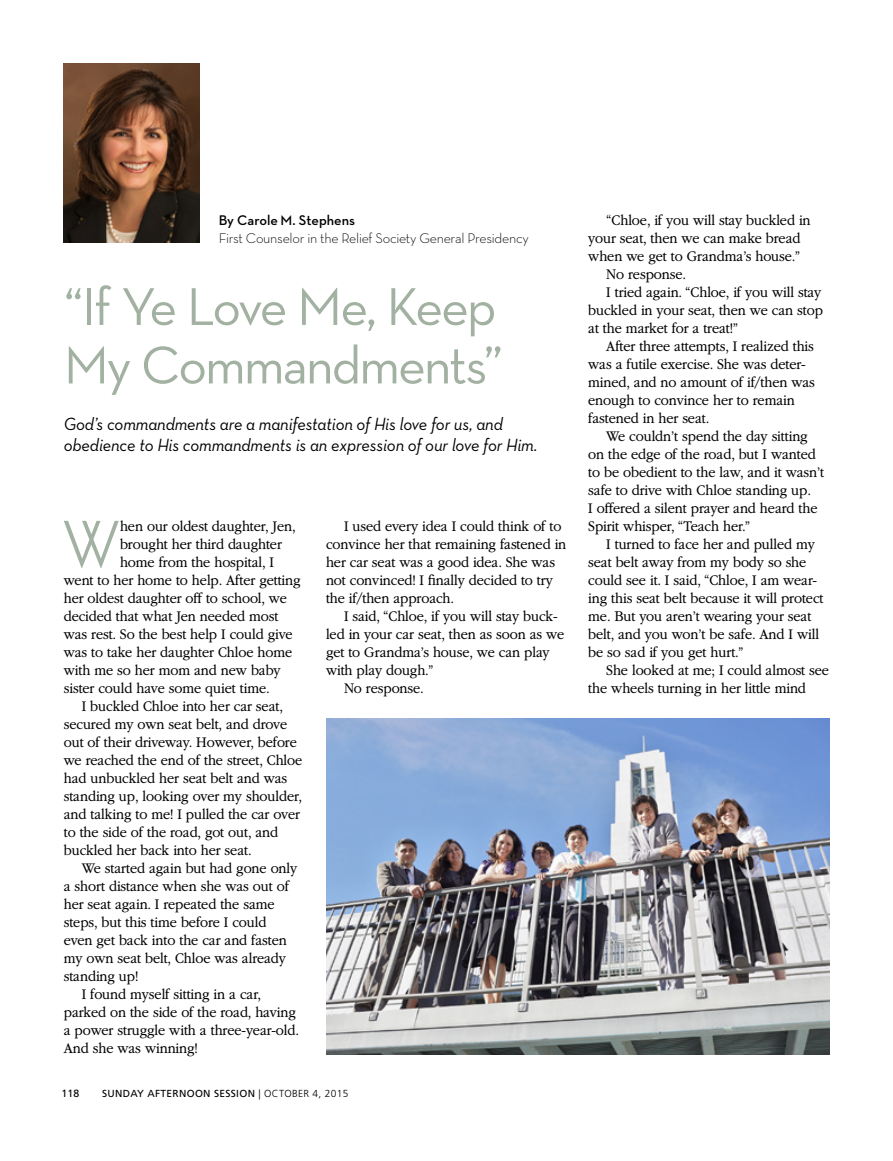
<style>
.page{position:relative;width:893px;height:1161px;background:#fff}
.page>*{position:absolute;margin:0;border:0;box-sizing:border-box;transform-origin:0 0}
.ARTCL_para_first{font:68.25px "Neutralds Lat Medium Alt Display";color:#a2b1a1;scale:.94 1}
.ARTCL_title{font:54px/58.5px "Neutralds Lat";letter-spacing:-.04em;color:#a2b1a1}
.ARTCL-kicker{font:italic 18px/21px "Neutralds Lat";letter-spacing:-.01em;color:#000;scale:.95 1}
.ARTCL_para{font:300 15.3px/18px "Garamondlds Lat Plus";letter-spacing:-.01em;color:#000;scale:.94 1}
.ARTCL_para_first-2{font:300 15.3px "Garamondlds Lat Plus";letter-spacing:-.01em;color:#000;scale:.94 1}
.ARTCL-BY_para{font:300 14.25px "Neutralds Lat";letter-spacing:-.02em;color:#000}
.ARTCL-BY_para_first{font:14.25px "Neutralds Lat Demi";color:#000}
.t1{font:10.5px "Frutigerlds Lat";color:#000}
.t2{font:10.2px "Frutigerlds Lat";letter-spacing:.03em;color:#000}
.s1{font-weight:300}
</style>
<div class="page">
<img style="left:326px;top:719px;width:503px;height:335px">
<img style="left:64px;top:64px;width:136px;height:179px">
<p class="ARTCL-BY_para_first" style="left:219px;top:209px;width:138px">By Carole M. Stephens</p>
<p class="ARTCL-BY_para" style="left:219px;top:228px;width:312px">First Counselor in the Relief Society General Presidency</p>
<p class="ARTCL_title" style="left:64px;top:276px;width:441px">“If Ye Love Me, Keep<br>My Commandments”</p>
<p class="ARTCL-kicker" style="left:64px;top:413px;width:500px">God’s commandments are a manifestation of His love for us, and obedience to His commandments is an expression of our love for Him.</p>
<p class="ARTCL_para_first" style="left:62px;top:499px;width:64px">W</p>
<p class="ARTCL_para_first-2" style="left:120px;top:515px;width:188px">hen our oldest daughter, Jen,</p>
<p class="ARTCL_para_first-2" style="left:120px;top:533px;width:174px">brought her third daughter</p>
<p class="ARTCL_para_first-2" style="left:120px;top:551px;width:165px">home from the hospital, I</p>
<p class="ARTCL_para_first-2" style="left:64px;top:569px;width:253px">went to her home to help. After getting</p>
<p class="ARTCL_para_first-2" style="left:64px;top:587px;width:239px">her oldest daughter off to school, we</p>
<p class="ARTCL_para_first-2" style="left:64px;top:605px;width:230px">decided that what Jen needed most</p>
<p class="ARTCL_para_first-2" style="left:64px;top:623px;width:245px">was rest. So the best help I could give</p>
<p class="ARTCL_para_first-2" style="left:64px;top:641px;width:245px">was to take her daughter Chloe home</p>
<p class="ARTCL_para_first-2" style="left:64px;top:659px;width:232px">with me so her mom and new baby</p>
<p class="ARTCL_para_first-2" style="left:64px;top:677px;width:221px">sister could have some quiet time.</p>
<p class="ARTCL_para" style="left:64px;top:697px;width:255px;text-indent:18px">I buckled Chloe into her car seat, secured my own seat belt, and drove out of their driveway. However, before we reached the end of the street, Chloe had unbuckled her seat belt and was standing up, looking over my shoulder, and talking to me! I pulled the car over to the side of the road, got out, and buckled her back into her seat.</p>
<p class="ARTCL_para" style="left:64px;top:859px;width:250px;text-indent:18px">We started again but had gone only a short distance when she was out of her seat again. I repeated the same steps, but this time before I could even get back into the car and fasten my own seat belt, Chloe was already standing up!</p>
<p class="ARTCL_para" style="left:64px;top:985px;width:252px;text-indent:18px">I found myself sitting in a car, parked on the side of the road, having a power struggle with a three-year-old.<br>And she was winning!</p>
<p class="ARTCL_para" style="left:326px;top:517px;width:257px;text-indent:18px">I used every idea I could think of to convince her that remaining fastened in her car seat was a good idea. She was not convinced! I finally decided to try the if/then approach.</p>
<p class="ARTCL_para" style="left:326px;top:607px;width:255px;text-indent:18px">I said, “Chloe, if you will stay buck&shy;led in your car seat, then as soon as we get to Grandma’s house, we can play with play dough.”</p>
<p class="ARTCL_para" style="left:344px;top:679px;width:87px">No response.</p>
<p class="t1" style="left:62px;top:1085px;width:19px">118</p>
<p class="t2" style="left:102px;top:1086px;width:248px">SUNDAY AFTERNOON SESSION <span class="s1">| OCTOBER 4, 2015</span></p>
<p class="ARTCL_para" style="left:588px;top:211px;width:238px;text-indent:18px">“Chloe, if you will stay buckled in your seat, then we can make bread when we get to Grandma’s house.”</p>
<p class="ARTCL_para" style="left:606px;top:265px;width:87px">No response.</p>
<p class="ARTCL_para" style="left:588px;top:283px;width:251px;text-align:justify;text-indent:18px">I tried again. “Chloe, if you will stay buckled in your seat, then we can stop at the market for a treat!”</p>
<p class="ARTCL_para" style="left:588px;top:337px;width:243px;text-indent:18px">After three attempts, I realized this was a futile exercise. She was deter&shy;mined, and no amount of if/then was enough to convince her to remain fastened in her seat.</p>
<p class="ARTCL_para" style="left:588px;top:427px;width:252px;text-indent:18px">We couldn’t spend the day sitting on the edge of the road, but I wanted to be obedient to the law, and it wasn’t safe to drive with Chloe standing up.<br>I offered a silent prayer and heard the Spirit whisper, “Teach her.”</p>
<p class="ARTCL_para" style="left:588px;top:535px;width:252px;text-indent:18px">I turned to face her and pulled my seat belt away from my body so she could see it. I said, “Chloe, I am wear&shy;ing this seat belt because it will protect me. But you aren’t wearing your seat belt, and you won’t be safe. And I will be so sad if you get hurt.”</p>
<p class="ARTCL_para" style="left:588px;top:661px;width:258px;text-indent:18px">She looked at me; I could almost see the wheels turning in her little mind</p>
</div>
